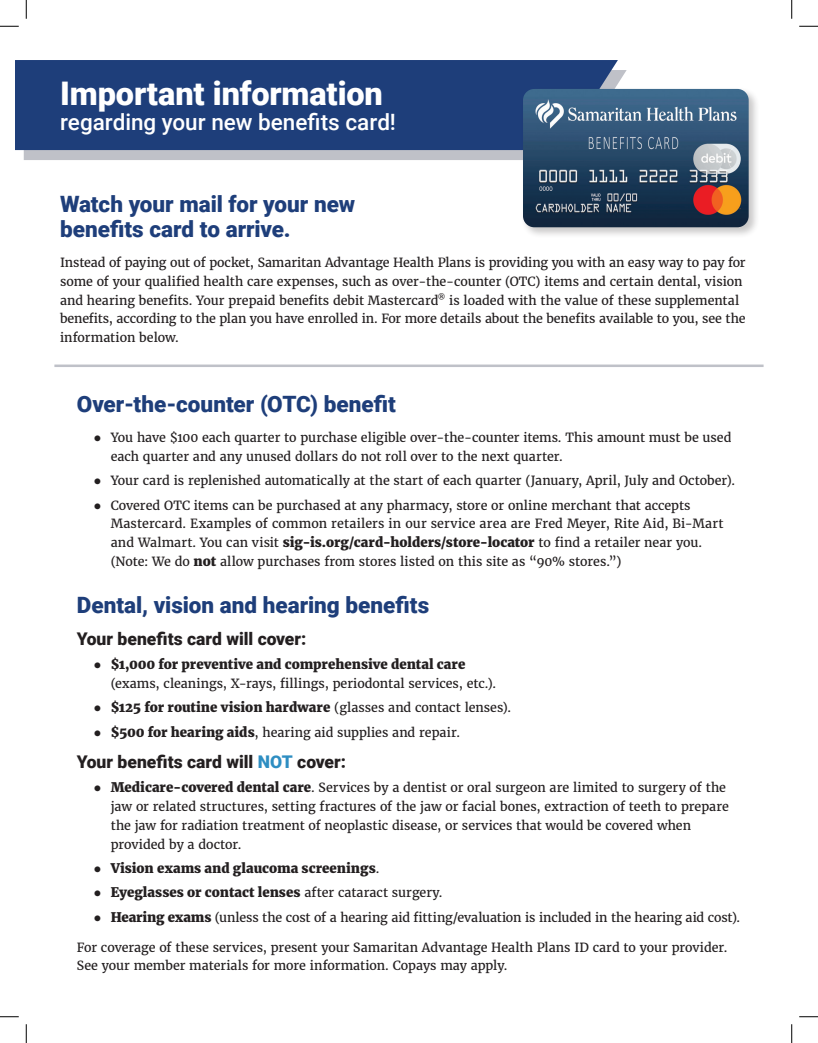
<style>
.page{position:relative;width:818px;height:1043px;background:#fff}
.page>*{position:absolute;margin:0;border:0;box-sizing:border-box;transform-origin:0 0}
.t1{font:900 32.5px "Roboto";letter-spacing:-.005em;color:#fff}
.t2{font:900 22.5px/25px "Roboto";color:#1e3e7a}
.t3{font:500 22.5px "Roboto";color:#fff}
.t4{font:900 17.5px "Roboto";color:#231f20}
.t5{font:800 13.12px "Merriweather";color:#231f20}
.Body_Text{font:12.5px/18.8px "Merriweather";color:#231f20}
.s1{font-weight:800;font-size:13.12px}
.s2{font-weight:400;font-size:12.5px}
.s3{color:#2e8ec2}
</style>
<div class="page">
<hr style="left:54px;top:364px;width:709px;height:3px;background:#bfc1c8">
<svg style="left:24px;top:70px;width:602px;height:90px;background:#bec0c8"></svg>
<div style="left:15px;top:60px;width:603px;height:90px;background:#1e3e7a"></div>
<div style="left:520px;top:87px;width:239px;height:152px;background:#231f20;opacity:.25"></div>
<img style="left:523px;top:89px;width:225px;height:138px">
<svg style="left:0;top:25px;width:19px;height:2px"></svg>
<svg style="left:799px;top:25px;width:19px;height:2px"></svg>
<svg style="left:0;top:1016px;width:19px;height:1px"></svg>
<svg style="left:799px;top:1016px;width:19px;height:1px"></svg>
<svg style="left:25px;top:0;width:2px;height:19px"></svg>
<svg style="left:25px;top:1024px;width:2px;height:18px"></svg>
<svg style="left:791px;top:0;width:1px;height:19px"></svg>
<svg style="left:791px;top:1024px;width:1px;height:18px"></svg>
<h1 class="t1" style="left:60px;top:70px;width:324px">Important information</h1>
<h1 class="t3" style="left:60px;top:106px;width:337px">regarding your new benefits card!</h1>
<h2 class="t2" style="left:60px;top:191px;width:296px">Watch your mail for your new benefits card to arrive.</h2>
<p class="Body_Text" style="left:60px;top:253px;width:687px">Instead of paying out of pocket, Samaritan Advantage Health Plans is providing you with an easy way to pay for some of your qualified health care expenses, such as over-the-counter (OTC) items and certain dental, vision and hearing benefits. Your prepaid benefits debit Mastercard<sup>®</sup> is loaded with the value of these supplemental benefits, according to the plan you have enrolled in. For more details about the benefits available to you, see the information below.</p>
<h2 class="t2" style="left:77px;top:391px;width:320px">Over-the-counter (OTC) benefit</h2>
<p class="Body_Text" style="left:111px;top:428px;width:622px">You have $100 each quarter to purchase eligible over-the-counter items. This amount must be used each quarter and any unused dollars do not roll over to the next quarter.</p>
<p class="Body_Text" style="left:111px;top:471px;width:625px">Your card is replenished automatically at the start of each quarter (January, April, July and October).</p>
<p class="Body_Text" style="left:111px;top:495px;width:614px">Covered OTC items can be purchased at any pharmacy, store or online merchant that accepts Mastercard. Examples of common retailers in our service area are Fred Meyer, Rite Aid, Bi-Mart and Walmart. You can visit <span class="s1">sig-is.org/card-holders/store-locator</span> to find a retailer near you. (Note: We do <span class="s1">not</span> allow purchases from stores listed on this site as “90% stores.”)</p>
<h2 class="t2" style="left:77px;top:592px;width:354px">Dental, vision and hearing benefits</h2>
<h3 class="t4" style="left:77px;top:626px;width:231px">Your benefits card will cover:</h3>
<p class="t5" style="left:111px;top:656px;width:356px">$1,000 for preventive and comprehensive dental care</p>
<p class="Body_Text" style="left:111px;top:673px;width:387px">(exams, cleanings, X-rays, fillings, periodontal services, etc.).</p>
<p class="t5" style="left:111px;top:699px;width:402px">$125 for routine vision hardware <span class="s2">(glasses and contact lenses).</span></p>
<p class="Body_Text" style="left:111px;top:722px;width:351px"><span class="s1">$500 for hearing aids</span>, hearing aid supplies and repair.</p>
<h3 class="t4" style="left:77px;top:749px;width:270px">Your benefits card will <span class="s3">NOT</span> cover:</h3>
<p class="Body_Text" style="left:111px;top:778px;width:619px"><span class="s1">Medicare-covered dental care</span>. Services by a dentist or oral surgeon are limited to surgery of the jaw or related structures, setting fractures of the jaw or facial bones, extraction of teeth to prepare the jaw for radiation treatment of neoplastic disease, or services that would be covered when provided by a doctor.</p>
<p class="t5" style="left:111px;top:860px;width:270px">Vision exams and glaucoma screenings<span class="s2">.</span></p>
<p class="t5" style="left:111px;top:884px;width:333px">Eyeglasses or contact lenses <span class="s2">after cataract surgery.</span></p>
<p class="Body_Text" style="left:111px;top:907px;width:631px"><span class="s1">Hearing exams</span> (unless the cost of a hearing aid fitting/evaluation is included in the hearing aid cost).</p>
<p class="Body_Text" style="left:77px;top:937px;width:652px">For coverage of these services, present your Samaritan Advantage Health Plans ID card to your provider.<br>See your member materials for more information. Copays may apply.</p>
</div>
